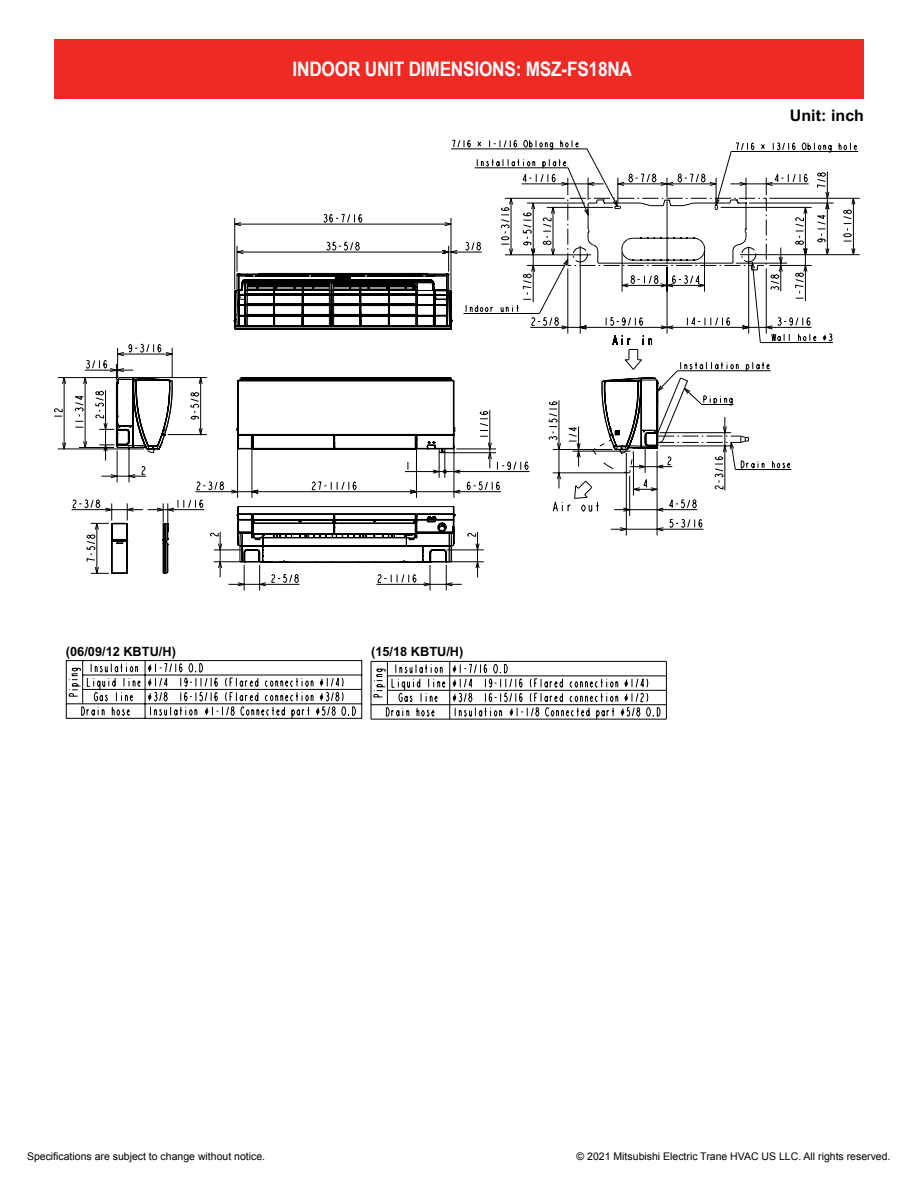
<style>
.page{position:relative;width:918px;height:1188px;background:#fff}
.page>*{position:absolute;margin:0;border:0;box-sizing:border-box;transform-origin:0 0}
.t1{font:700 19.95px "Arial Narrow";letter-spacing:-.01em;color:#fff;scale:1.05 1}
.t2{font:700 15.9px "Arial";color:#000}
.t3{font:700 12.75px "Arial";color:#000}
.t4{font:10.5px "Arial";color:#000}
</style>
<div class="page">
<svg style="left:54px;top:408px;width:8px;height:9px"></svg>
<svg style="left:62px;top:378px;width:390px;height:341px"></svg>
<hr style="left:371px;top:719px;width:295px;height:1px;background:#000">
<svg style="left:81px;top:661px;width:586px;height:58px"></svg>
<svg style="left:452px;top:139px;width:405px;height:578px"></svg>
<hr style="left:64px;top:378px;width:1px;height:71px;background:#000">
<hr style="left:85px;top:378px;width:1px;height:70px;background:#000">
<hr style="left:72px;top:509px;width:71px;height:1px;background:#000">
<hr style="left:58px;top:449px;width:86px;height:1px;background:#000">
<hr style="left:79px;top:447px;width:35px;height:1px;background:#000">
<hr style="left:58px;top:377px;width:60px;height:1px;background:#000">
<hr style="left:85px;top:370px;width:48px;height:1px;background:#000">
<hr style="left:740px;top:254px;width:120px;height:1px;background:#000">
<hr style="left:769px;top:198px;width:91px;height:1px;background:#000">
<svg style="left:451px;top:148px;width:408px;height:396px"></svg>
<svg style="left:91px;top:151px;width:743px;height:440px"></svg>
<div style="left:54px;top:39px;width:810px;height:59px;background:#ee2a24"></div>
<h1 class="t1" style="left:293px;top:54px;width:325px">INDOOR UNIT DIMENSIONS: MSZ-FS18NA</h1>
<h2 class="t2" style="left:790px;top:104px;width:76px">Unit: inch</h2>
<p class="t3" style="left:66px;top:642px;width:111px">(06/09/12 KBTU/H)</p>
<p class="t3" style="left:371px;top:642px;width:94px">(15/18 KBTU/H)</p>
<p class="t4" style="left:27px;top:1149px;width:240px">Specifications are subject to change without notice.</p>
<p class="t4" style="left:577px;top:1149px;width:315px">© 2021 Mitsubishi Electric Trane HVAC US LLC. All rights reserved.</p>
</div>
